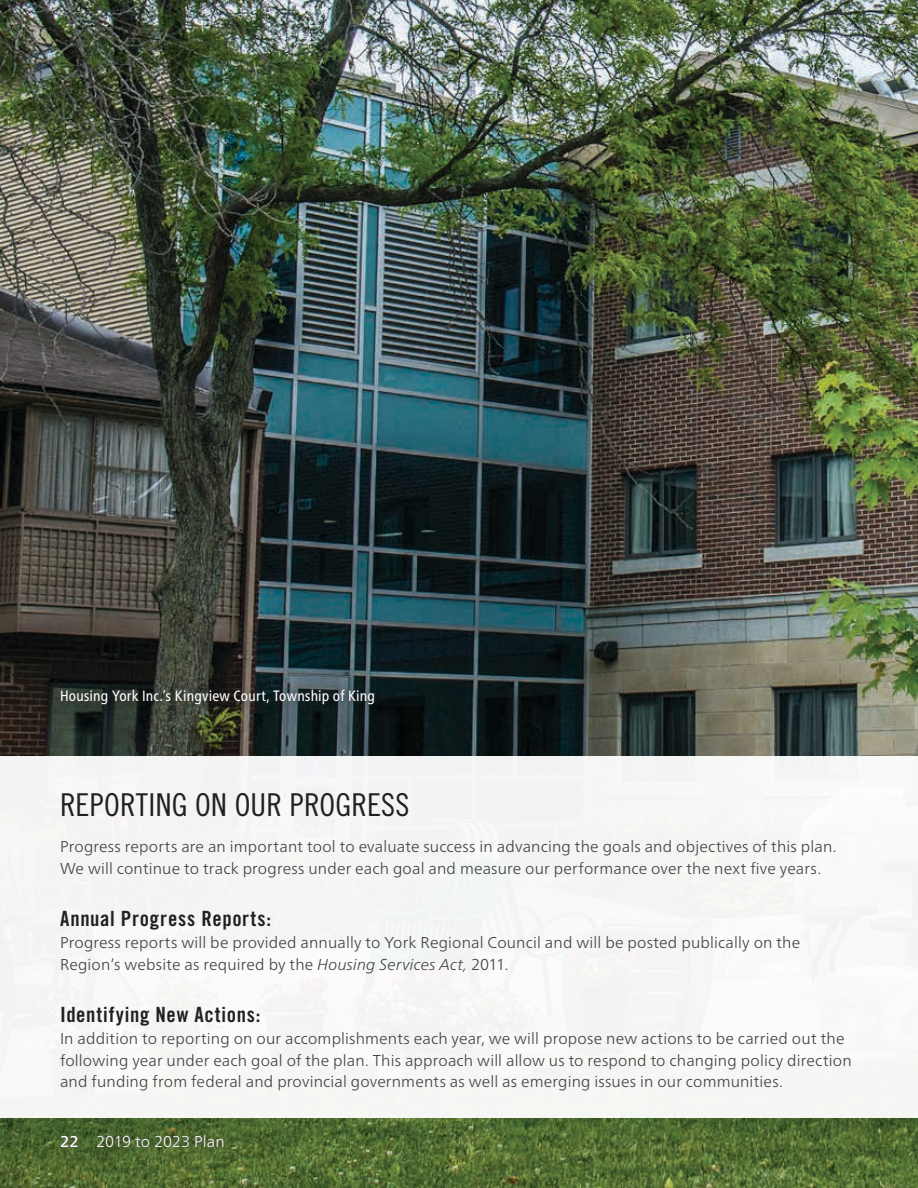
<style>
.page{position:relative;width:918px;height:1188px;background:#fff}
.page>*{position:absolute;margin:0;border:0;box-sizing:border-box;transform-origin:0 0}
.t1{font:31.5px "Trade Gothic LT Pro Cn 18";letter-spacing:.005em;color:#231f20}
.t2{font:21px "Trade Gothic LT Pro Bd Cn 20";letter-spacing:.035em;color:#231f20}
.t3{font:300 15.75px/21.8px "Frutiger Neue LT Pro";letter-spacing:.01em;color:#414142}
.t4{font:300 15.75px "Frutiger Neue LT Pro";color:#fff}
.t5{font:condensed 15px "Frutiger Neue LT Pro";letter-spacing:.01em;color:#fff}
.s1{font-style:italic}
.s2{font-weight:500}
</style>
<div class="page">
<img style="left:0;top:0;width:918px;height:1188px">
<div style="left:0;top:756px;width:918px;height:362px;background:#f5f6f5"></div>
<div style="left:52px;top:681px;width:332px;height:33px;background:#231f20;opacity:.75"></div>
<p class="t5" style="left:60px;top:687px;width:317px">Housing York Inc.’s Kingview Court, Township of King</p>
<h1 class="t1" style="left:60px;top:786px;width:351px">REPORTING ON OUR PROGRESS</h1>
<p class="t3" style="left:60px;top:836px;width:778px">Progress reports are an important tool to evaluate success in advancing the goals and objectives of this plan.<br>We will continue to track progress under each goal and measure our performance over the next five years.</p>
<h2 class="t2" style="left:60px;top:906px;width:213px">Annual Progress Reports:</h2>
<h2 class="t3" style="left:60px;top:932px;width:742px">Progress reports will be provided annually to York Regional Council and will be posted publically on the<br>Region’s website as required by the <span class="s1">Housing Services Act,</span> 2011.</h2>
<h2 class="t2" style="left:60px;top:1002px;width:202px">Identifying New Actions:</h2>
<h2 class="t3" style="left:60px;top:1027px;width:793px">In addition to reporting on our accomplishments each year, we will propose new actions to be carried out the following year under each goal of the plan. This approach will allow us to respond to changing policy direction and funding from federal and provincial governments as well as emerging issues in our communities.</h2>
<p class="t4" style="left:60px;top:1132px;width:166px"><span class="s2">22</span> 2019 to 2023 Plan</p>
</div>
